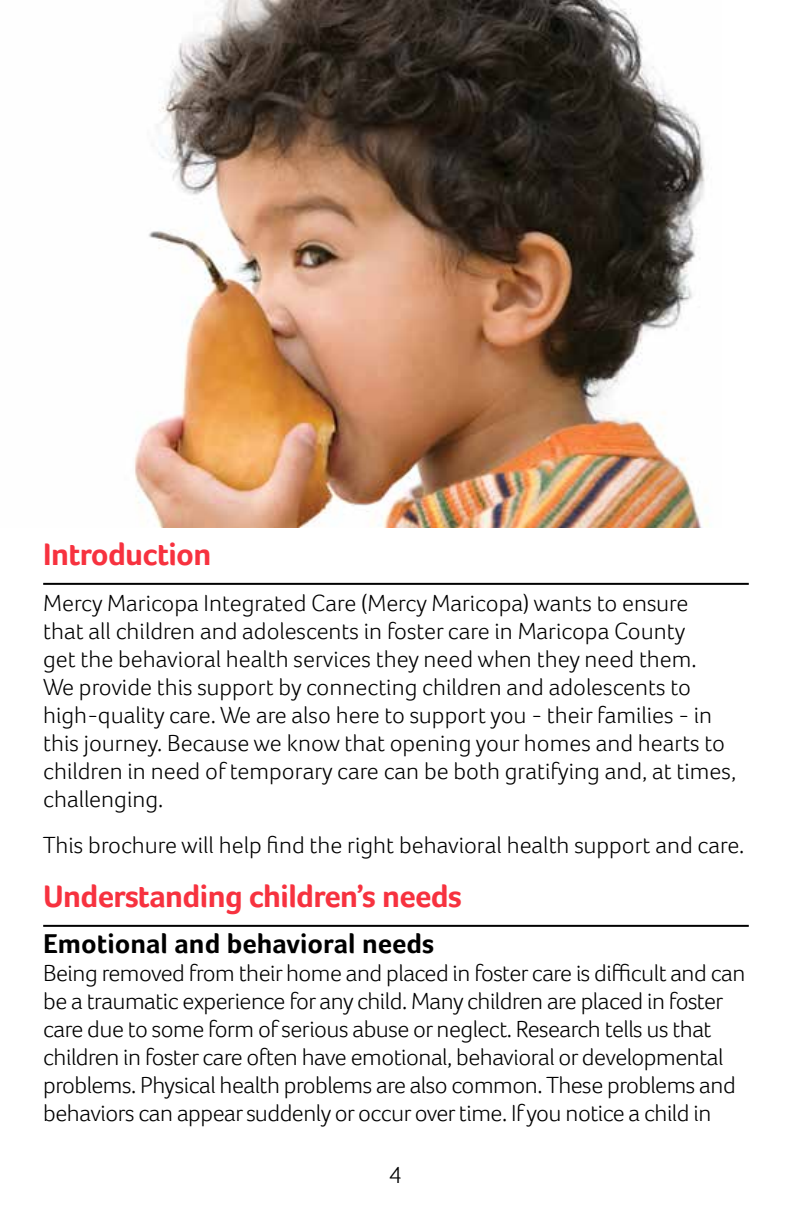
<style>
.page{position:relative;width:792px;height:1224px;background:#fff}
.page>*{position:absolute;margin:0;border:0;box-sizing:border-box;transform-origin:0 0}
.t1{font:700 32px "Foco";letter-spacing:-.02em;color:#f7323f}
.t2{font:700 28px "Foco";color:#000}
.t3{font:300 24px/28px "Foco";letter-spacing:-.01em;color:#000}
</style>
<div class="page">
<hr style="left:43px;top:583px;width:706px;height:2px;background:#000">
<hr style="left:43px;top:925px;width:706px;height:2px;background:#000">
<img style="left:134px;top:0;width:574px;height:528px">
<h1 class="t1" style="left:43px;top:535px;width:170px">Introduction</h1>
<p class="t3" style="left:43px;top:589px;width:695px">Mercy Maricopa Integrated Care (Mercy Maricopa) wants to ensure<br>that all children and adolescents in foster care in Maricopa County<br>get the behavioral health services they need when they need them.<br>We provide this support by connecting children and adolescents to high‑quality care. We are also here to support you ‑ their families ‑ in this journey. Because we know that opening your homes and hearts to children in need of temporary care can be both gratifying and, at times, challenging.</p>
<p class="t3" style="left:43px;top:831px;width:703px">This brochure will help find the right behavioral health support and care.</p>
<h1 class="t1" style="left:43px;top:877px;width:420px">Understanding children’s needs</h1>
<h2 class="t2" style="left:43px;top:927px;width:393px">Emotional and behavioral needs</h2>
<p class="t3" style="left:43px;top:959px;width:704px">Being removed from their home and placed in foster care is difficult and can be a traumatic experience for any child. Many children are placed in foster care due to some form of serious abuse or neglect. Research tells us that children in foster care often have emotional, behavioral or developmental problems. Physical health problems are also common. These problems and behaviors can appear suddenly or occur over time. If you notice a child in</p>
<p class="t3" style="left:389px;top:1161px;width:14px">4</p>
</div>
